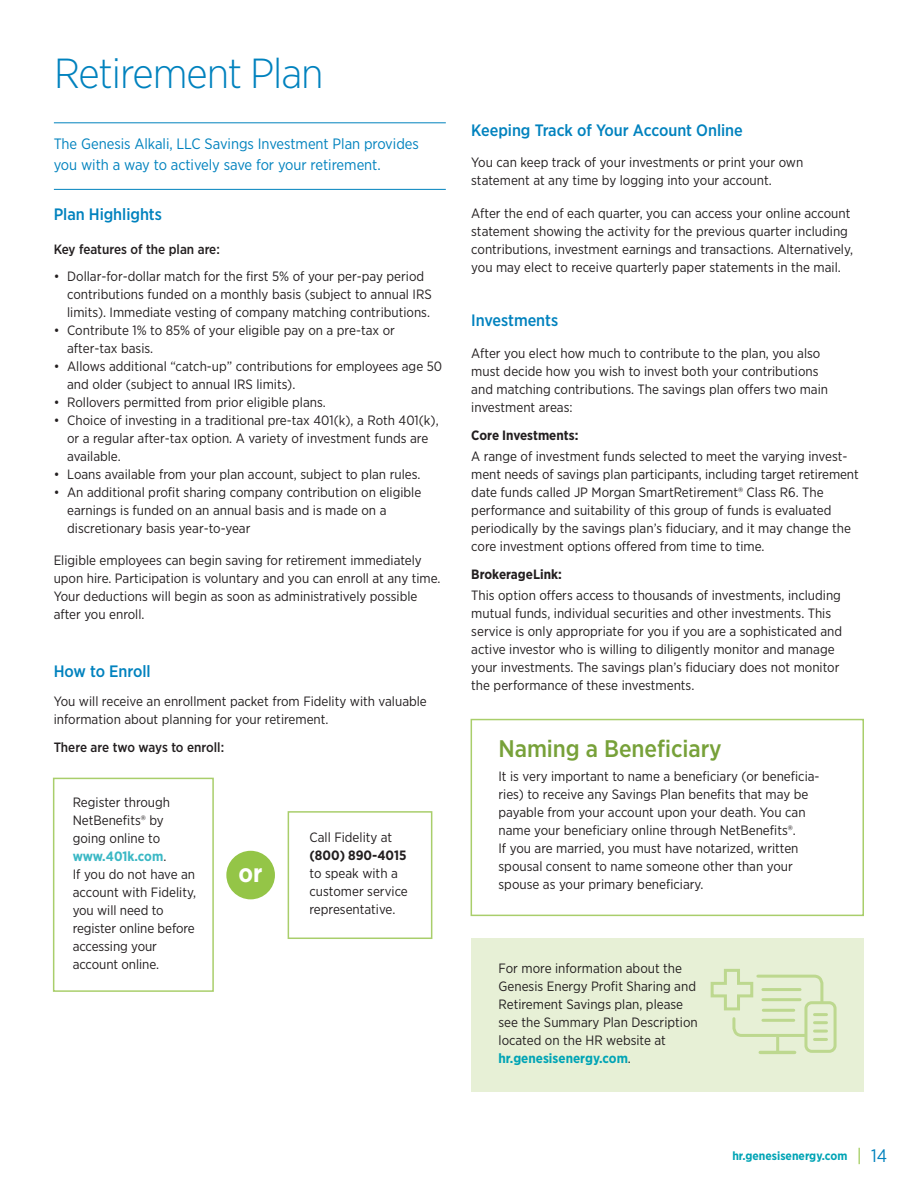
<style>
.page{position:relative;width:918px;height:1188px;background:#fff}
.page>*{position:absolute;margin:0;border:0;box-sizing:border-box;transform-origin:0 0}
.t1{font:300 42px "Gotham Narrow";letter-spacing:-.025em;color:#0082be}
.t2{font:700 25.5px "Gotham Narrow";color:#fff}
.t3{font:500 24px "Gotham Narrow";letter-spacing:-.005em;color:#77a139}
.t4{font:500 16.5px "Gotham Narrow";letter-spacing:-.005em;color:#0082be}
.t5{font:15px/21px "Gotham Narrow";letter-spacing:-.005em;color:#0082be}
.t6{font:13.5px/18px "Gotham Narrow";color:#231f20}
.t7{font:500 13.5px "Gotham Narrow";color:#231f20}
.t8{font:700 13.5px "Gotham Narrow";color:#231f20}
.t9{font:700 12px "Gotham Narrow";color:#00a4b5}
.s1{font-weight:700;color:#3bb8c5}
.s2{font-weight:700;color:#00a4b5}
.s3{font-weight:400;font-size:18px;color:#94c547}
.s4{font-weight:400;font-size:18px;color:#0082be}
</style>
<div class="page">
<hr style="left:54px;top:122px;width:392px;height:1px;background:#0082be">
<hr style="left:54px;top:189px;width:392px;height:1px;background:#0082be">
<div style="left:53px;top:778px;width:161px;height:214px;border:2px solid #a9ce6b"></div>
<div style="left:288px;top:811px;width:144px;height:128px;border:2px solid #a9ce6b"></div>
<div style="left:226px;top:851px;width:49px;height:48px;background:#94c547;border-radius:50%"></div>
<div style="left:471px;top:939px;width:393px;height:153px;background:#e7f0d6"></div>
<hr style="left:776px;top:1037px;width:3px;height:14px;background:#bdd88f">
<hr style="left:760px;top:1051px;width:35px;height:3px;background:#bdd88f">
<div style="left:804px;top:1001px;width:33px;height:52px;border:3px solid #bdd88f;border-radius:6px"></div>
<svg style="left:710px;top:968px;width:116px;height:73px"></svg>
<div style="left:471px;top:719px;width:393px;height:197px;border:2px solid #a9ce6b"></div>
<h1 class="t1" style="left:54px;top:47px;width:271px">Retirement Plan</h1>
<p class="t5" style="left:54px;top:133px;width:367px">The Genesis Alkali, LLC Savings Investment Plan provides you with a way to actively save for your retirement.</p>
<p class="t4" style="left:54px;top:204px;width:110px">Plan Highlights</p>
<p class="t7" style="left:54px;top:241px;width:168px">Key features of the plan are:</p>
<p class="t6" style="left:67px;top:267px;width:366px;text-indent:-14px">• Dollar-for-dollar match for the first 5% of your per-pay period contributions funded on a monthly basis (subject to annual IRS limits). Immediate vesting of company matching contributions.</p>
<p class="t6" style="left:67px;top:321px;width:329px;text-indent:-14px">• Contribute 1% to 85% of your eligible pay on a pre-tax or after-tax basis.</p>
<p class="t6" style="left:67px;top:357px;width:377px;text-indent:-14px">• Allows additional “catch-up” contributions for employees age 50 and older (subject to annual IRS limits).</p>
<p class="t6" style="left:54px;top:393px;width:274px">• Rollovers permitted from prior eligible plans.</p>
<p class="t6" style="left:67px;top:411px;width:373px;text-indent:-14px">• Choice of investing in a traditional pre-tax 401(k), a Roth 401(k), or a regular after-tax option. A variety of investment funds are available.</p>
<p class="t6" style="left:54px;top:465px;width:368px">• Loans available from your plan account, subject to plan rules.</p>
<p class="t6" style="left:67px;top:483px;width:356px;text-indent:-14px">• An additional profit sharing company contribution on eligible earnings is funded on an annual basis and is made on a discretionary basis year-to-year</p>
<p class="t6" style="left:54px;top:551px;width:388px">Eligible employees can begin saving for retirement immediately upon hire. Participation is voluntary and you can enroll at any time.<br>Your deductions will begin as soon as administratively possible after you enroll.</p>
<p class="t4" style="left:54px;top:661px;width:99px">How to Enroll</p>
<p class="t6" style="left:54px;top:692px;width:375px">You will receive an enrollment packet from Fidelity with valuable information about planning for your retirement.</p>
<p class="t7" style="left:54px;top:739px;width:172px">There are two ways to enroll:</p>
<p class="t6" style="left:73px;top:793px;width:125px">Register through<br>NetBenefits® by going online to <span class="s1">www.401k.com</span>.<br>If you do not have an account with Fidelity, you will need to register online before accessing your account online.</p>
<h2 class="t2" style="left:239px;top:857px;width:26px">or</h2>
<p class="t6" style="left:310px;top:828px;width:84px">Call Fidelity at</p>
<p class="t8" style="left:310px;top:846px;width:98px">(800) 890-4015</p>
<p class="t6" style="left:310px;top:864px;width:100px">to speak with a customer service representative.</p>
<p class="t4" style="left:471px;top:119px;width:273px">Keeping Track of Your Account Online</p>
<p class="t6" style="left:471px;top:153px;width:334px">You can keep track of your investments or print your own statement at any time by logging into your account.</p>
<p class="t6" style="left:471px;top:204px;width:383px">After the end of each quarter, you can access your online account statement showing the activity for the previous quarter including contributions, investment earnings and transactions. Alternatively, you may elect to receive quarterly paper statements in the mail.</p>
<p class="t4" style="left:471px;top:310px;width:88px">Investments</p>
<p class="t6" style="left:471px;top:344px;width:358px">After you elect how much to contribute to the plan, you also must decide how you wish to invest both your contributions and matching contributions. The savings plan offers two main investment areas:</p>
<p class="t8" style="left:471px;top:426px;width:109px">Core Investments:</p>
<p class="t6" style="left:471px;top:447px;width:389px">A range of investment funds selected to meet the varying invest&shy;ment needs of savings plan participants, including target retirement date funds called JP Morgan SmartRetirement® Class R6. The performance and suitability of this group of funds is evaluated periodically by the savings plan’s fiduciary, and it may change the core investment options offered from time to time.</p>
<p class="t8" style="left:471px;top:566px;width:92px">BrokerageLink:</p>
<p class="t6" style="left:471px;top:586px;width:372px">This option offers access to thousands of investments, including mutual funds, individual securities and other investments. This service is only appropriate for you if you are a sophisticated and active investor who is willing to diligently monitor and manage your investments. The savings plan’s fiduciary does not monitor the performance of these investments.</p>
<h3 class="t3" style="left:499px;top:733px;width:225px">Naming a Beneficiary</h3>
<p class="t6" style="left:499px;top:767px;width:323px">It is very important to name a beneficiary (or beneficia&shy;ries) to receive any Savings Plan benefits that may be payable from your account upon your death. You can name your beneficiary online through NetBenefits®.<br>If you are married, you must have notarized, written spousal consent to name someone other than your spouse as your primary beneficiary.</p>
<p class="t6" style="left:499px;top:959px;width:201px">For more information about the<br>Genesis Energy Profit Sharing and<br>Retirement Savings plan, please see the Summary Plan Description located on the HR website at <span class="s2">hr.genesisenergy.com</span>.</p>
<p class="t9" style="left:732px;top:1148px;width:156px">hr.genesisenergy.com <span class="s3">|</span> <span class="s4">14</span></p>
</div>
